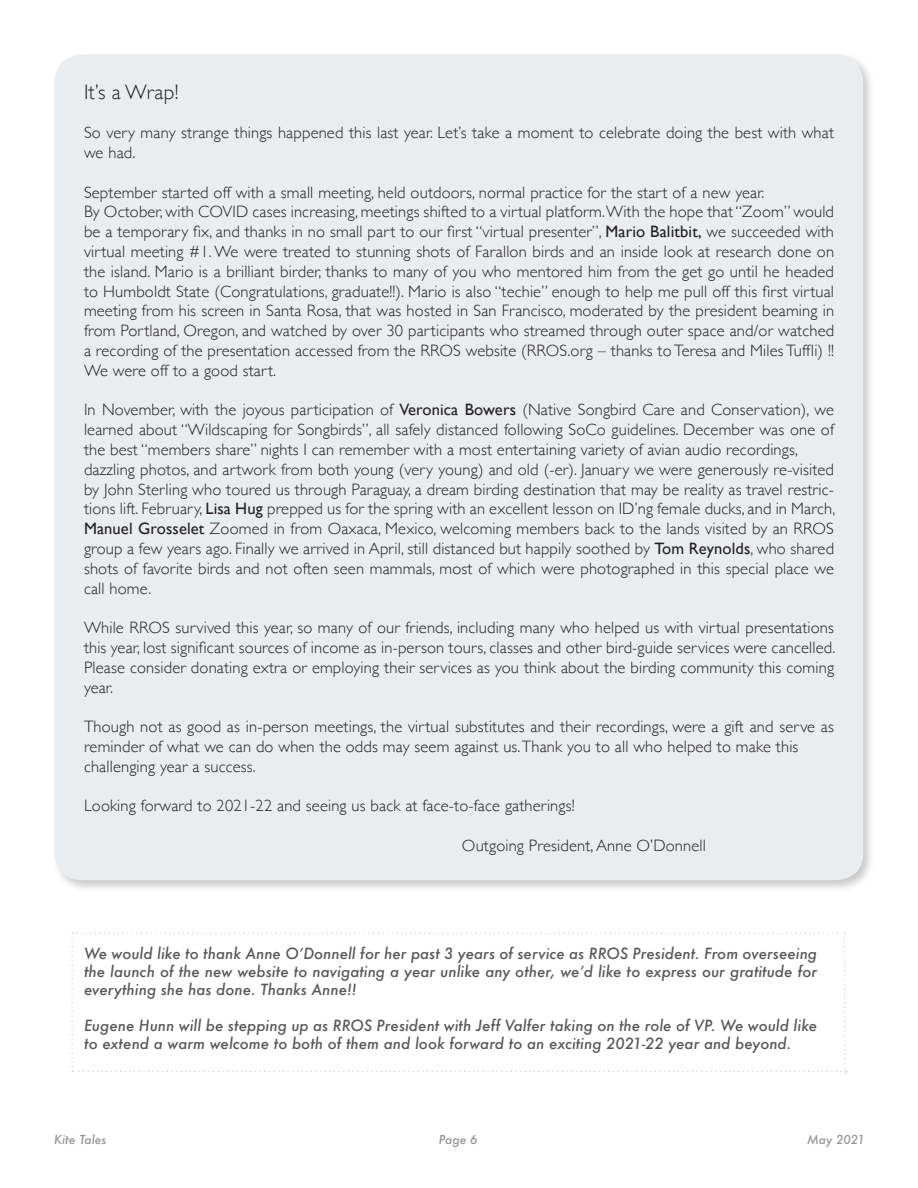
<style>
.page{position:relative;width:918px;height:1188px;background:#fff}
.page>*{position:absolute;margin:0;border:0;box-sizing:border-box;transform-origin:0 0}
.t1{font:300 21px "Gill Sans";letter-spacing:.01em;color:#231f20}
.t2{font:300 16.5px/19.8px "Gill Sans";letter-spacing:.01em;color:#231f20}
.t3{font:italic 500 15px/18px "Futura";color:#57585a;text-align:justify}
.t4{font:italic 500 12px "Futura";color:#939598}
.s1{font-weight:400}
</style>
<div class="page">
<div style="left:51px;top:51px;width:825px;height:842px;background:#231f20;opacity:.25"></div>
<div style="left:55px;top:55px;width:808px;height:825px;background:#eaedf0;border-radius:27px"></div>
<svg style="left:71px;top:933px;width:776px;height:141px"></svg>
<p class="t1" style="left:84px;top:75px;width:96px">It’s a Wrap!</p>
<p class="t2" style="left:84px;top:122px;width:752px">So very many strange things happened this last year. Let’s take a moment to celebrate doing the best with what we had.</p>
<p class="t2" style="left:84px;top:181px;width:752px">September started off with a small meeting, held outdoors, normal practice for the start of a new year.<br>By October, with COVID cases increasing, meetings shifted to a virtual platform. With the hope that “Zoom” would be a temporary fix, and thanks in no small part to our first “virtual presenter”, <span class="s1">Mario Balitbit,</span> we succeeded with virtual meeting #1. We were treated to stunning shots of Farallon birds and an inside look at research done on the island. Mario is a brilliant birder, thanks to many of you who mentored him from the get go until he headed to Humboldt State (Congratulations, graduate!!). Mario is also “techie” enough to help me pull off this first virtual meeting from his screen in Santa Rosa, that was hosted in San Francisco, moderated by the president beaming in from Portland, Oregon, and watched by over 30 participants who streamed through outer space and/or watched a recording of the presentation accessed from the RROS website (RROS.org – thanks to Teresa and Miles Tuffli) !!<br>We were off to a good start.</p>
<p class="t2" style="left:84px;top:399px;width:753px">In November, with the joyous participation of <span class="s1">Veronica Bowers</span> (Native Songbird Care and Conservation), we learned about “Wildscaping for Songbirds”, all safely distanced following SoCo guidelines. December was one of the best “members share” nights I can remember with a most entertaining variety of avian audio recordings, dazzling photos, and artwork from both young (very young) and old (-er). January we were generously re-visited by John Sterling who toured us through Paraguay, a dream birding destination that may be reality as travel restric&shy;tions lift. February, <span class="s1">Lisa Hug</span> prepped us for the spring with an excellent lesson on ID’ng female ducks, and in March, <span class="s1">Manuel Grosselet</span> Zoomed in from Oaxaca, Mexico, welcoming members back to the lands visited by an RROS group a few years ago. Finally we arrived in April, still distanced but happily soothed by <span class="s1">Tom Reynolds</span>, who shared shots of favorite birds and not often seen mammals, most of which were photographed in this special place we call home.</p>
<p class="t2" style="left:84px;top:617px;width:753px;text-align:justify">While RROS survived this year, so many of our friends, including many who helped us with virtual presentations this year, lost significant sources of income as in-person tours, classes and other bird-guide services were cancelled.<br>Please consider donating extra or employing their services as you think about the birding community this coming year.</p>
<p class="t2" style="left:84px;top:716px;width:752px">Though not as good as in-person meetings, the virtual substitutes and their recordings, were a gift and serve as reminder of what we can do when the odds may seem against us. Thank you to all who helped to make this challenging year a success.</p>
<p class="t2" style="left:84px;top:795px;width:492px">Looking forward to 2021-22 and seeing us back at face-to-face gatherings!</p>
<p class="t2" style="left:462px;top:835px;width:245px">Outgoing President, Anne O’Donnell</p>
<p class="t3" style="left:84px;top:944px;width:735px">We would like to thank Anne O’Donnell for her past 3 years of service as RROS President. From overseeing the launch of the new website to navigating a year unlike any other, we’d like to express our gratitude for everything she has done. Thanks Anne!!</p>
<p class="t3" style="left:84px;top:1016px;width:735px">Eugene Hunn will be stepping up as RROS President with Jeff Valfer taking on the role of VP. We would like to extend a warm welcome to both of them and look forward to an exciting 2021-22 year and beyond.</p>
<p class="t4" style="left:54px;top:1131px;width:54px">Kite Tales</p>
<p class="t4" style="left:439px;top:1131px;width:40px">Page 6</p>
<p class="t4" style="left:807px;top:1131px;width:59px">May 2021</p>
</div>
